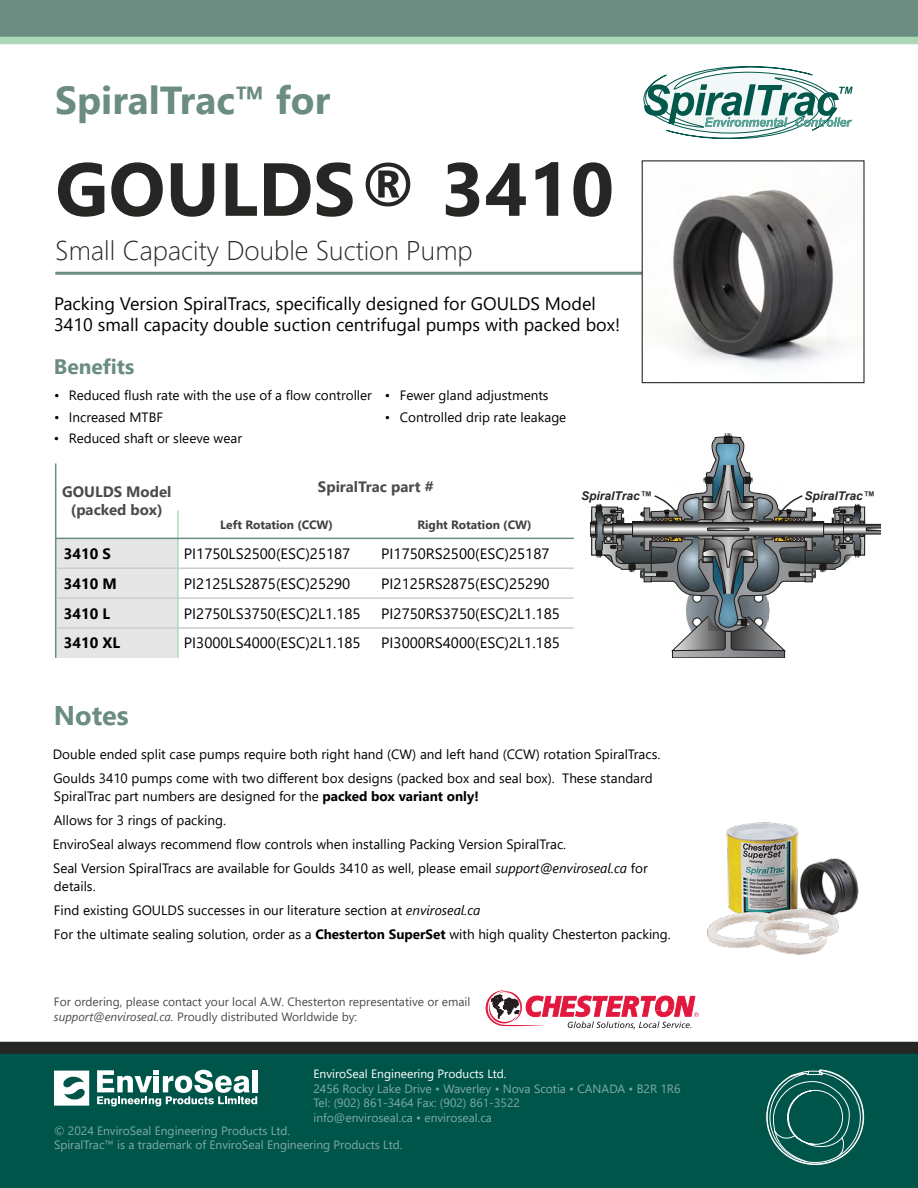
<style>
.page{position:relative;width:918px;height:1188px;background:#fff}
.page>*{position:absolute;margin:0;border:0;box-sizing:border-box;transform-origin:0 0}
.t1{font:700 75px "Segoe UI";color:#262624}
.t2{font:700 39px "Segoe UI";color:#6b8c80}
.t3{font:300 27px "Segoe UI";color:#262624}
.t4{font:700 27px "Segoe UI";color:#6b8c80}
.t5{font:700 21px "Segoe UI";color:#6b8c80}
.t6{font:18px "Segoe UI";color:#000}
.t7{font:15px "Segoe UI";color:#000}
.t8{font:700 15px "Segoe UI";color:#4b4b4b}
.t9{font:700 15px "Segoe UI";color:#000}
.t10{font:13.5px "Segoe UI";color:#000}
.t11{font:12px "Segoe UI";color:#80aaa5}
.t12{font:12px "Segoe UI";color:#4b4b4b}
.t13{font:700 12px "Segoe UI";color:#404040}
.t14{font:12px "Segoe UI";color:#fff}
.t15{font:italic 700 12px "Arial";color:#262624}
.s1{font-weight:700}
.s2{font-style:italic}
</style>
<div class="page">
<svg style="left:0;top:0;width:918px;height:44px;background:#759889"></svg>
<svg style="left:0;top:1042px;width:918px;height:146px;background:#035047"></svg>
<svg style="left:766px;top:1069px;width:98px;height:96px;background:#216b62"></svg>
<svg style="left:54px;top:1071px;width:35px;height:35px"></svg>
<div style="left:252px;top:1070px;width:6px;height:22px;background:#fff"></div>
<svg style="left:97px;top:1070px;width:160px;height:36px"></svg>
<svg style="left:486px;top:990px;width:213px;height:39px"></svg>
<hr style="left:55px;top:272px;width:655px;height:3px;background:#6b8c80">
<img style="left:644px;top:189px;width:195px;height:177px">
<div style="left:642px;top:160px;width:223px;height:223px;border:1px solid #262624"></div>
<img style="left:708px;top:823px;width:150px;height:132px">
<svg style="left:644px;top:66px;width:209px;height:73px"></svg>
<div style="left:56px;top:538px;width:122px;height:120px;background:#e6e6e6"></div>
<hr style="left:177px;top:510px;width:2px;height:148px;background:#add9b8">
<hr style="left:55px;top:463px;width:1px;height:195px;background:#6b8c80">
<hr style="left:56px;top:567px;width:518px;height:2px;background:#ccc">
<hr style="left:56px;top:597px;width:518px;height:2px;background:#ccc">
<hr style="left:56px;top:627px;width:518px;height:2px;background:#ccc">
<hr style="left:56px;top:538px;width:518px;height:1px;background:#6b8c80">
<svg style="left:590px;top:433px;width:290px;height:225px"></svg>
<p class="t2" style="left:55px;top:85px;width:276px">SpiralTrac™ for</p>
<p class="t1" style="left:55px;top:161px;width:560px">GOULDS® 3410</p>
<p class="t3" style="left:55px;top:240px;width:419px">Small Capacity Double Suction Pump</p>
<p class="t6" style="left:54px;top:297px;width:543px">Packing Version SpiralTracs, specifically designed for GOULDS Model</p>
<p class="t6" style="left:54px;top:318px;width:568px">3410 small capacity double suction centrifugal pumps with packed box!</p>
<p class="t5" style="left:54px;top:359px;width:82px">Benefits</p>
<p class="t10" style="left:54px;top:390px;width:319px">• Reduced flush rate with the use of a flow controller</p>
<p class="t10" style="left:54px;top:412px;width:111px">• Increased MTBF</p>
<p class="t10" style="left:54px;top:433px;width:190px">• Reduced shaft or sleeve wear</p>
<p class="t10" style="left:385px;top:390px;width:165px">• Fewer gland adjustments</p>
<p class="t10" style="left:385px;top:412px;width:183px">• Controlled drip rate leakage</p>
<p class="t8" style="left:62px;top:487px;width:111px">GOULDS Model</p>
<p class="t8" style="left:71px;top:505px;width:93px">(packed box)</p>
<p class="t8" style="left:318px;top:482px;width:117px">SpiralTrac part #</p>
<p class="t13" style="left:220px;top:520px;width:114px">Left Rotation (CCW)</p>
<p class="t13" style="left:417px;top:520px;width:116px">Right Rotation (CW)</p>
<p class="t9" style="left:64px;top:548px;width:49px">3410 S</p>
<p class="t7" style="left:184px;top:548px;width:168px">PI1750LS2500(ESC)25187</p>
<p class="t7" style="left:381px;top:548px;width:170px">PI1750RS2500(ESC)25187</p>
<p class="t9" style="left:64px;top:578px;width:54px">3410 M</p>
<p class="t7" style="left:184px;top:578px;width:168px">PI2125LS2875(ESC)25290</p>
<p class="t7" style="left:381px;top:578px;width:170px">PI2125RS2875(ESC)25290</p>
<p class="t9" style="left:64px;top:608px;width:48px">3410 L</p>
<p class="t7" style="left:184px;top:608px;width:178px">PI2750LS3750(ESC)2L1.185</p>
<p class="t7" style="left:381px;top:608px;width:180px">PI2750RS3750(ESC)2L1.185</p>
<p class="t9" style="left:64px;top:638px;width:58px">3410 XL</p>
<p class="t7" style="left:184px;top:638px;width:178px">PI3000LS4000(ESC)2L1.185</p>
<p class="t7" style="left:381px;top:638px;width:180px">PI3000RS4000(ESC)2L1.185</p>
<p class="t15" style="left:581px;top:492px;width:72px">SpiralTrac™</p>
<p class="t15" style="left:804px;top:492px;width:72px">SpiralTrac™</p>
<p class="t4" style="left:54px;top:706px;width:76px">Notes</p>
<p class="t10" style="left:53px;top:749px;width:609px">Double ended split case pumps require both right hand (CW) and left hand (CCW) rotation SpiralTracs.</p>
<p class="t10" style="left:53px;top:773px;width:601px">Goulds 3410 pumps come with two different box designs (packed box and seal box). These standard</p>
<p class="t10" style="left:54px;top:791px;width:426px">SpiralTrac part numbers are designed for the <span class="s1">packed box variant only!</span></p>
<p class="t10" style="left:54px;top:815px;width:174px">Allows for 3 rings of packing.</p>
<p class="t10" style="left:53px;top:839px;width:515px">EnviroSeal always recommend flow controls when installing Packing Version SpiralTrac.</p>
<p class="t10" style="left:53px;top:863px;width:596px">Seal Version SpiralTracs are available for Goulds 3410 as well, please email <span class="s2">support@enviroseal.ca</span> for</p>
<p class="t10" style="left:54px;top:881px;width:43px">details.</p>
<p class="t10" style="left:54px;top:905px;width:428px">Find existing GOULDS successes in our literature section at <span class="s2">enviroseal.ca</span></p>
<p class="t10" style="left:54px;top:929px;width:618px">For the ultimate sealing solution, order as a <span class="s1">Chesterton SuperSet</span> with high quality Chesterton packing.</p>
<p class="t12" style="left:54px;top:997px;width:418px">For ordering, please contact your local A.W. Chesterton representative or email</p>
<p class="t12" style="left:54px;top:1012px;width:305px"><span class="s2">support@enviroseal.ca.</span> Proudly distributed Worldwide by:</p>
<p class="t14" style="left:314px;top:1070px;width:195px">EnviroSeal Engineering Products Ltd.</p>
<p class="t11" style="left:314px;top:1084px;width:369px">2456 Rocky Lake Drive • Waverley • Nova Scotia • CANADA • B2R 1R6</p>
<p class="t11" style="left:314px;top:1098px;width:208px">Tel: (902) 861-3464 Fax: (902) 861-3522</p>
<p class="t11" style="left:314px;top:1113px;width:180px">info@enviroseal.ca • enviroseal.ca</p>
<p class="t11" style="left:54px;top:1126px;width:238px">© 2024 EnviroSeal Engineering Products Ltd.</p>
<p class="t11" style="left:54px;top:1140px;width:350px">SpiralTrac™ is a trademark of EnviroSeal Engineering Products Ltd.</p>
</div>
